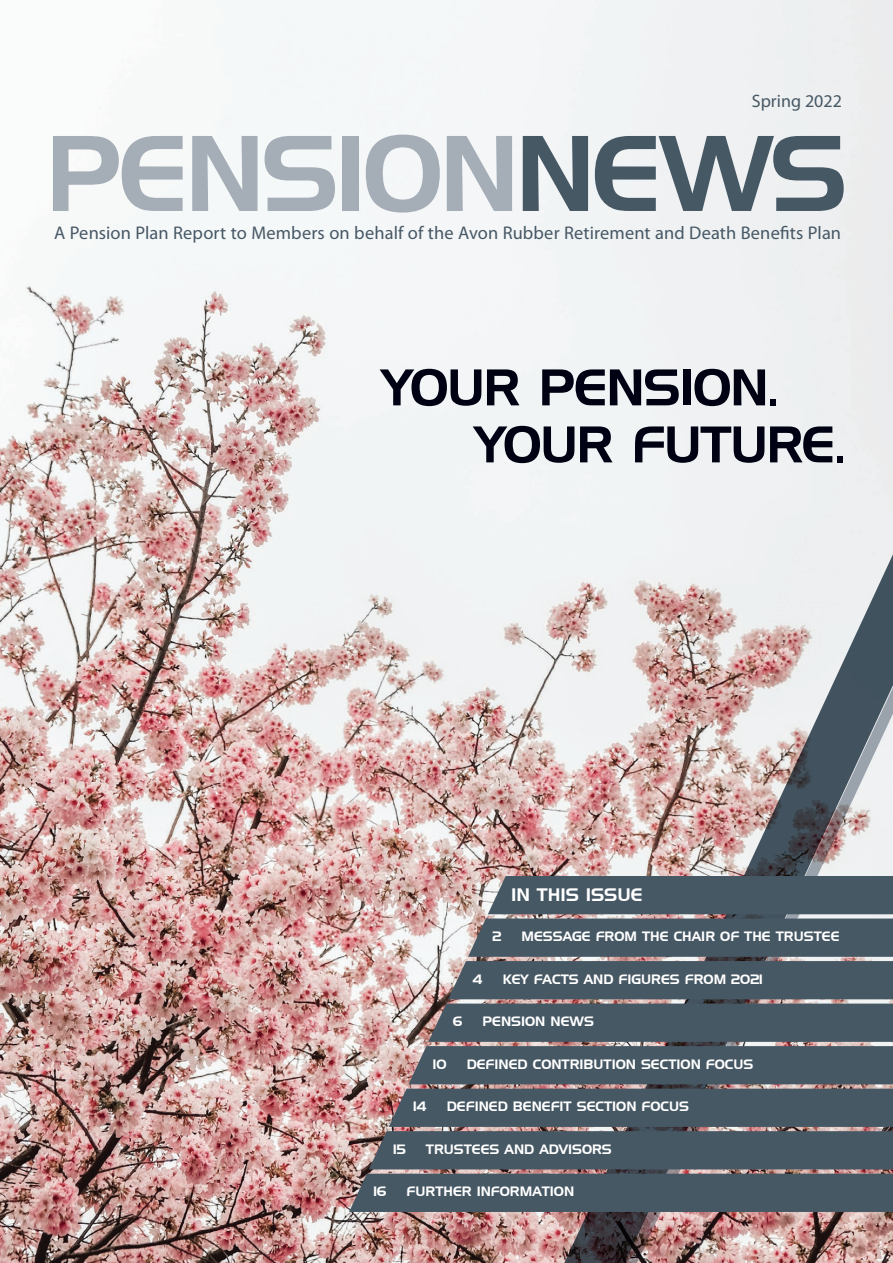
<style>
.page{position:relative;width:893px;height:1263px;background:#fff}
.page>*{position:absolute;margin:0;border:0;box-sizing:border-box;transform-origin:0 0}
.t1{font:106.5px "Hanzel Normal";letter-spacing:-.035em;color:#a5adb6}
.t2{font:51px/57px "Hanzel Normal";letter-spacing:-.025em;color:#000213}
.t3{font:18.3px "Myriad Pro";letter-spacing:.01em;color:#475865}
.t4{font:18px "Hanzel Normal";color:#fff}
.t5{font:18px "Myriad Pro";color:#475865}
.t6{font:13.5px "Hanzel Normal";color:#fff}
.s1{color:#475865}
</style>
<div class="page">
<img style="left:0;top:0;width:555px;height:1263px">
<svg style="left:555px;top:0;width:28px;height:1263px;fill:#f1f4f5"></svg>
<svg style="left:583px;top:0;width:310px;height:1263px;fill:#edf0f1"></svg>
<svg style="left:349px;top:876px;width:544px;height:336px;background:#636a74"></svg>
<h3 class="t5" style="left:752px;top:90px;width:92px">Spring 2022</h3>
<h1 class="t1" style="left:45px;top:110px;width:804px">PENSION<span class="s1">NEWS</span></h1>
<h3 class="t3" style="left:54px;top:222px;width:789px">A Pension Plan Report to Members on behalf of the Avon Rubber Retirement and Death Benefits Plan</h3>
<h2 class="t2" style="left:475px;top:359px;width:371px;text-indent:-93px">YOUR PENSION.<br>YOUR FUTURE.</h2>
<h3 class="t4" style="left:511px;top:884px;width:133px">IN THIS ISSUE</h3>
<p class="t6" style="left:492px;top:928px;width:10px">2</p>
<p class="t6" style="left:522px;top:928px;width:319px">MESSAGE FROM THE CHAIR OF THE TRUSTEE</p>
<p class="t6" style="left:473px;top:971px;width:12px">4</p>
<p class="t6" style="left:503px;top:971px;width:261px">KEY FACTS AND FIGURES FROM 2021</p>
<p class="t6" style="left:453px;top:1013px;width:11px">6</p>
<p class="t6" style="left:482px;top:1013px;width:113px">PENSION NEWS</p>
<p class="t6" style="left:433px;top:1056px;width:15px">10</p>
<p class="t6" style="left:467px;top:1056px;width:288px">DEFINED CONTRIBUTION SECTION FOCUS</p>
<p class="t6" style="left:413px;top:1098px;width:15px">14</p>
<p class="t6" style="left:447px;top:1098px;width:244px">DEFINED BENEFIT SECTION FOCUS</p>
<p class="t6" style="left:393px;top:1141px;width:14px">15</p>
<p class="t6" style="left:426px;top:1141px;width:187px">TRUSTEES AND ADVISORS</p>
<p class="t6" style="left:373px;top:1183px;width:14px">16</p>
<p class="t6" style="left:407px;top:1183px;width:169px">FURTHER INFORMATION</p>
</div>
